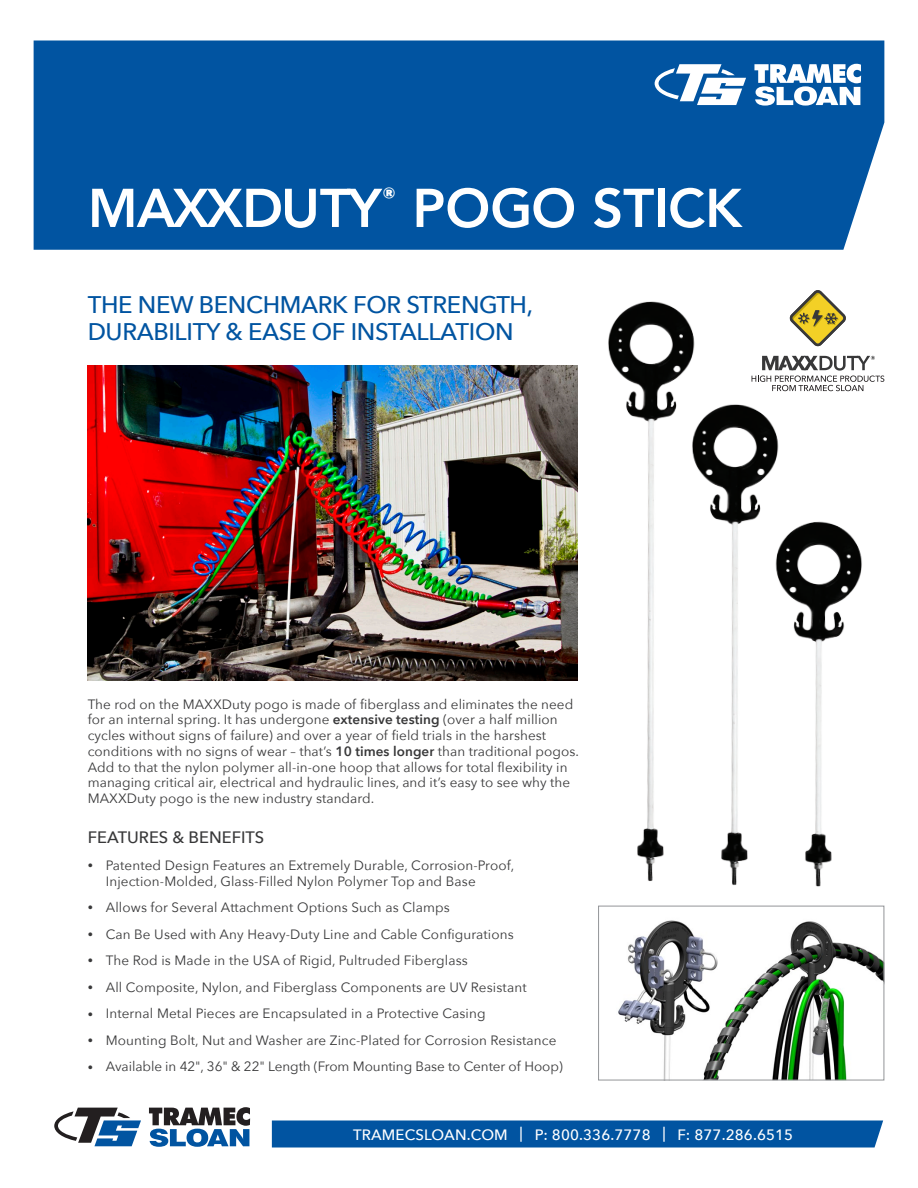
<style>
.page{position:relative;width:918px;height:1188px;background:#fff}
.page>*{position:absolute;margin:0;border:0;box-sizing:border-box;transform-origin:0 0}
.Cat_section_heading{font:800 54px "Avenir";letter-spacing:-.02em;color:#fff}
.t1{font:500 24px/27px "Avenir Next";letter-spacing:-.015em;color:#0154a1}
.t2{font:500 16.5px "Avenir Next";color:#383839}
.t3{font:500 15px "Avenir Next";letter-spacing:.01em;color:#fff}
.t4{font:13.5px/15.8px "Avenir Next";letter-spacing:.005em;color:#383839}
.s1{font-weight:600}
.s2{font-size:10.5px}
</style>
<div class="page">
<svg style="left:272px;top:1120px;width:611px;height:28px;background:#0b5ba4"></svg>
<svg style="left:54px;top:1108px;width:87px;height:38px"></svg>
<svg style="left:149px;top:1107px;width:101px;height:40px"></svg>
<div style="left:34px;top:40px;width:850px;height:210px;background:#0154a1"></div>
<svg style="left:655px;top:64px;width:91px;height:41px"></svg>
<svg style="left:754px;top:64px;width:107px;height:42px"></svg>
<img style="left:785px;top:521px;width:77px;height:366px">
<img style="left:666px;top:404px;width:119px;height:502px">
<img style="left:608px;top:301px;width:96px;height:593px">
<img style="left:88px;top:365px;width:490px;height:315px">
<svg style="left:752px;top:356px;width:132px;height:35px"></svg>
<svg style="left:789px;top:290px;width:57px;height:56px"></svg>
<img style="left:618px;top:920px;width:61px;height:158px">
<img style="left:679px;top:921px;width:203px;height:157px">
<div style="left:598px;top:906px;width:286px;height:174px;border:1px solid #939598"></div>
<p class="Cat_section_heading" style="left:88px;top:166px;width:656px">MAXXDUTY<sup>®</sup> POGO STICK</p>
<p class="t1" style="left:88px;top:291px;width:447px">THE NEW BENCHMARK FOR STRENGTH,<br>DURABILITY &amp; EASE OF INSTALLATION</p>
<p class="t4" style="left:88px;top:696px;width:493px">The rod on the MAXXDuty pogo is made of fiberglass and eliminates the need for an internal spring. It has undergone <span class="s1">extensive testing</span> (over a half million cycles without signs of failure) and over a year of field trials in the harshest conditions with no signs of wear – that’s <span class="s1">10 times longer</span> than traditional pogos.<br>Add to that the nylon polymer all-in-one hoop that allows for total flexibility in managing critical air, electrical and hydraulic lines, and it’s easy to see why the MAXXDuty pogo is the new industry standard.</p>
<p class="t2" style="left:88px;top:824px;width:178px">FEATURES &amp; BENEFITS</p>
<p class="t4" style="left:106px;top:857px;width:410px;text-indent:-18px"><span class="s2">•</span> Patented Design Features an Extremely Durable, Corrosion-Proof,<br>Injection-Molded, Glass-Filled Nylon Polymer Top and Base</p>
<p class="t4" style="left:88px;top:899px;width:364px"><span class="s2">•</span> Allows for Several Attachment Options Such as Clamps</p>
<p class="t4" style="left:88px;top:926px;width:428px"><span class="s2">•</span> Can Be Used with Any Heavy-Duty Line and Cable Configurations</p>
<p class="t4" style="left:88px;top:952px;width:382px"><span class="s2">•</span> The Rod is Made in the USA of Rigid, Pultruded Fiberglass</p>
<p class="t4" style="left:88px;top:979px;width:440px"><span class="s2">•</span> All Composite, Nylon, and Fiberglass Components are UV Resistant</p>
<p class="t4" style="left:88px;top:1005px;width:399px"><span class="s2">•</span> Internal Metal Pieces are Encapsulated in a Protective Casing</p>
<p class="t4" style="left:88px;top:1032px;width:470px"><span class="s2">•</span> Mounting Bolt, Nut and Washer are Zinc-Plated for Corrosion Resistance</p>
<p class="t4" style="left:88px;top:1058px;width:477px"><span class="s2">•</span> Available in 42", 36" &amp; 22" Length (From Mounting Base to Center of Hoop)</p>
<p class="t3" style="left:353px;top:1122px;width:442px">TRAMECSLOAN.COM | P: 800.336.7778 | F: 877.286.6515</p>
</div>
